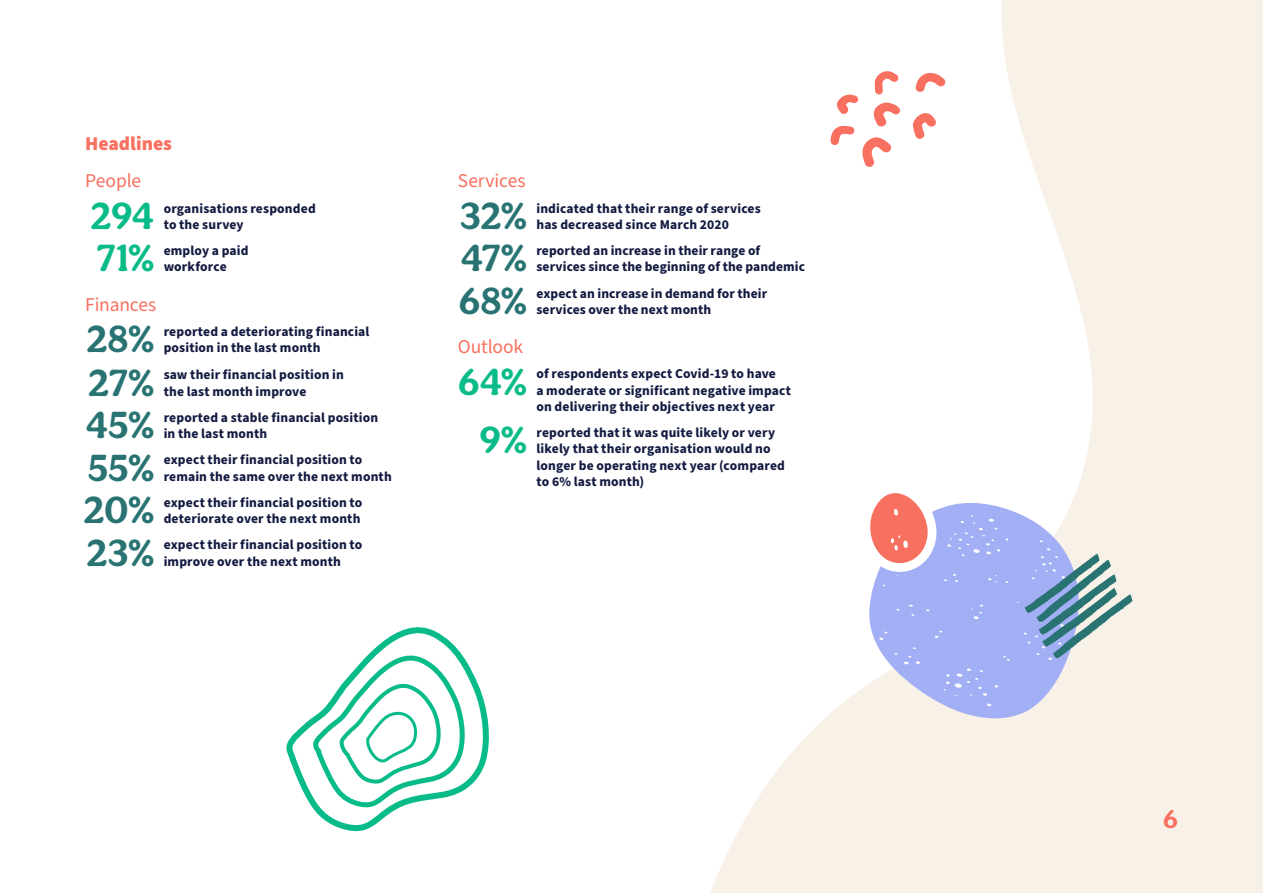
<style>
.page{position:relative;width:1263px;height:893px;background:#fff}
.page>*{position:absolute;margin:0;border:0;box-sizing:border-box;transform-origin:0 0}
.t1{font:700 39.15px "Aesthet Nova";color:#297373}
.t2{font:700 39.15px "Aesthet Nova";letter-spacing:-.01em;color:#09bb89}
.t3{font:700 27px "Aesthet Nova";color:#f87060}
.t4{font:19.5px "Source Sans Pro";letter-spacing:-.005em;color:#f87060}
.t5{font:900 19.5px "Source Sans Pro";color:#f87060}
.t6{font:700 13.5px/26.2px "Source Sans Pro";letter-spacing:.01em;color:#141b41}
</style>
<div class="page">
<svg style="left:710px;top:0;width:553px;height:893px;fill:#f8f1e7"></svg>
<svg style="left:866px;top:498px;width:215px;height:221px;background:#bdc4f2"></svg>
<svg style="left:947px;top:515px;width:61px;height:41px;background:#a7b2f4"></svg>
<svg style="left:943px;top:668px;width:44px;height:28px"></svg>
<svg style="left:995px;top:685px;width:4px;height:3px"></svg>
<svg style="left:986px;top:703px;width:5px;height:3px"></svg>
<svg style="left:908px;top:605px;width:6px;height:2px"></svg>
<svg style="left:926px;top:609px;width:4px;height:3px"></svg>
<svg style="left:971px;top:605px;width:12px;height:14px"></svg>
<svg style="left:903px;top:647px;width:17px;height:17px"></svg>
<svg style="left:1001px;top:656px;width:9px;height:5px"></svg>
<svg style="left:934px;top:631px;width:8px;height:7px"></svg>
<svg style="left:953px;top:574px;width:5px;height:8px"></svg>
<svg style="left:988px;top:575px;width:10px;height:7px"></svg>
<svg style="left:879px;top:630px;width:9px;height:10px"></svg>
<svg style="left:867px;top:493px;width:71px;height:70px"></svg>
<svg style="left:1016px;top:548px;width:116px;height:112px;background:#a2b7cd"></svg>
<svg style="left:286px;top:627px;width:203px;height:205px"></svg>
<svg style="left:311px;top:647px;width:160px;height:166px"></svg>
<svg style="left:862px;top:137px;width:29px;height:30px"></svg>
<svg style="left:913px;top:113px;width:23px;height:26px"></svg>
<svg style="left:874px;top:102px;width:26px;height:25px"></svg>
<svg style="left:916px;top:73px;width:30px;height:19px"></svg>
<svg style="left:830px;top:126px;width:24px;height:19px"></svg>
<svg style="left:837px;top:94px;width:21px;height:21px"></svg>
<svg style="left:875px;top:71px;width:24px;height:23px"></svg>
<h3 class="t5" style="left:85px;top:130px;width:89px">Headlines</h3>
<h3 class="t4" style="left:85px;top:167px;width:58px">People</h3>
<h1 class="t2" style="left:91px;top:192px;width:65px">294</h1>
<h1 class="t2" style="left:96px;top:234px;width:59px">71%</h1>
<p class="t6" style="left:164px;top:195px;width:154px">organisations responded</p>
<p class="t6" style="left:164px;top:212px;width:86px">to the survey employ a paid</p>
<p class="t6" style="left:164px;top:254px;width:65px">workforce</p>
<h3 class="t4" style="left:85px;top:292px;width:73px">Finances</h3>
<h1 class="t1" style="left:86px;top:315px;width:69px">28%</h1>
<h1 class="t1" style="left:88px;top:359px;width:67px">27%</h1>
<h1 class="t1" style="left:86px;top:401px;width:70px">45%</h1>
<h1 class="t1" style="left:88px;top:444px;width:68px">55%</h1>
<h1 class="t1" style="left:83px;top:486px;width:72px">20%</h1>
<h1 class="t1" style="left:87px;top:529px;width:69px">23%</h1>
<p class="t6" style="left:164px;top:319px;width:207px">reported a deteriorating financial</p>
<p class="t6" style="left:164px;top:334px;width:182px;line-height:27.3px">position in the last month saw their financial position in</p>
<p class="t6" style="left:164px;top:378px;width:144px">the last month improve</p>
<p class="t6" style="left:164px;top:405px;width:216px">reported a stable financial position</p>
<p class="t6" style="left:164px;top:421px;width:200px">in the last month<br>expect their financial position to</p>
<p class="t6" style="left:164px;top:463px;width:230px">remain the same over the next month expect their financial position to</p>
<p class="t6" style="left:164px;top:506px;width:200px">deteriorate over the next month expect their financial position to</p>
<p class="t6" style="left:164px;top:548px;width:179px">improve over the next month</p>
<h3 class="t4" style="left:458px;top:167px;width:69px">Services</h3>
<h1 class="t1" style="left:460px;top:192px;width:68px">32%</h1>
<h1 class="t1" style="left:461px;top:234px;width:67px">47%</h1>
<h1 class="t1" style="left:459px;top:277px;width:69px">68%</h1>
<h3 class="t4" style="left:458px;top:333px;width:67px">Outlook</h3>
<h1 class="t2" style="left:458px;top:358px;width:70px">64%</h1>
<h1 class="t2" style="left:479px;top:416px;width:49px">9%</h1>
<p class="t6" style="left:536px;top:195px;width:226px">indicated that their range of services</p>
<p class="t6" style="left:536px;top:212px;width:194px">has decreased since March 2020</p>
<p class="t6" style="left:536px;top:238px;width:225px">reported an increase in their range of</p>
<p class="t6" style="left:536px;top:254px;width:270px">services since the beginning of the pandemic expect an increase in demand for their</p>
<p class="t6" style="left:536px;top:297px;width:176px">services over the next month</p>
<p class="t6" style="left:536px;top:366px;width:256px;line-height:16.2px">of respondents expect Covid-19 to have<br>a moderate or significant negative impact on delivering their objectives next year</p>
<p class="t6" style="left:536px;top:425px;width:250px;line-height:16.2px">reported that it was quite likely or very likely that their organisation would no longer be operating next year (compared to 6% last month)</p>
<h2 class="t3" style="left:1163px;top:803px;width:16px">6</h2>
</div>
